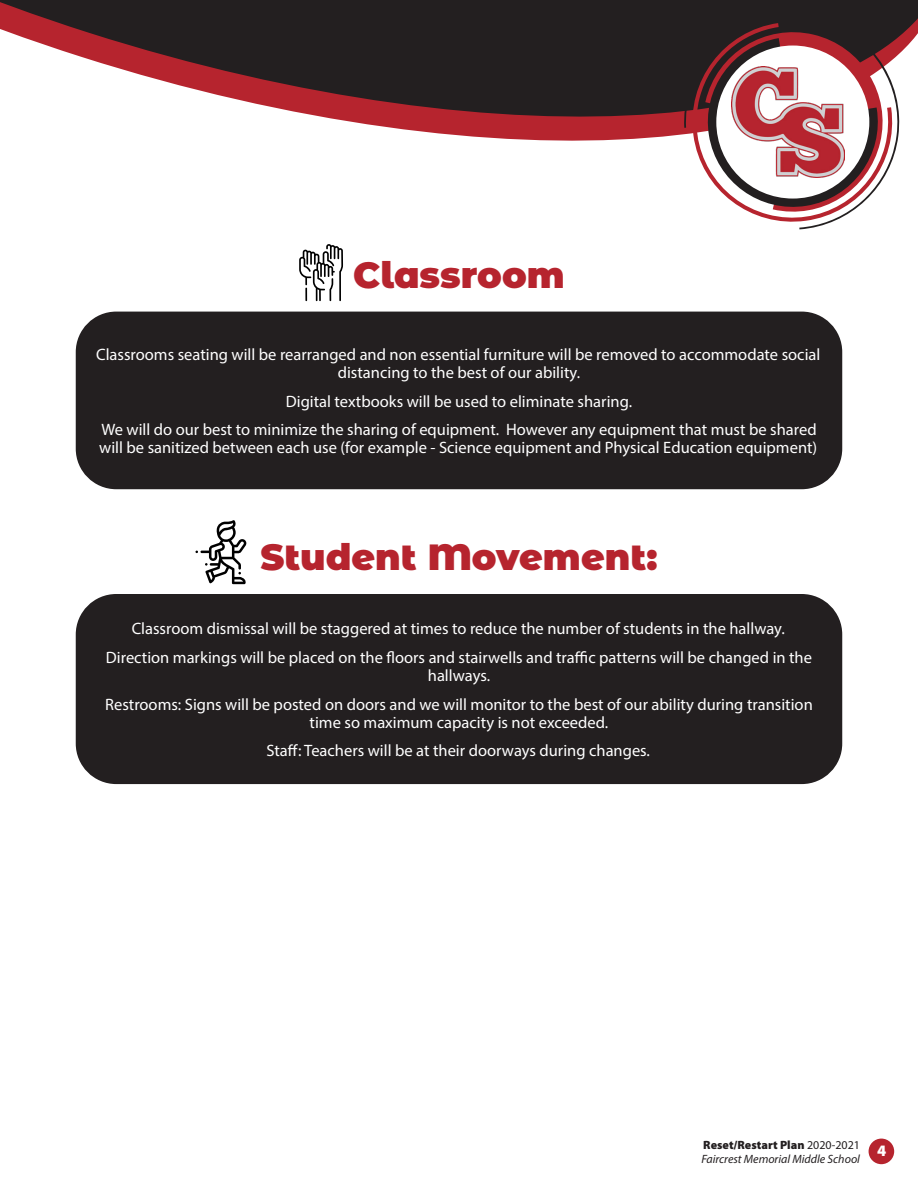
<style>
.page{position:relative;width:918px;height:1188px;background:#fff}
.page>*{position:absolute;margin:0;border:0;box-sizing:border-box;transform-origin:0 0}
.t1{font:900 36.45px "Montserrat Alternates";color:#b6242e}
.Copy_box{font:16.5px/18px "Myriad Pro";color:#fff;text-align:center}
.t2{font:italic 12px/14.4px "Myriad Pro";color:#231f20}
.s1{font-weight:900;font-style:normal}
.s2{font-style:normal}
</style>
<div class="page">
<div style="left:869px;top:1139px;width:25px;height:25px;background:#b6242e;border-radius:50%"></div>
<svg style="left:0;top:0;width:918px;height:141px;fill:#231f20"></svg>
<svg style="left:684px;top:13px;width:219px;height:216px"></svg>
<div style="left:716px;top:46px;width:153px;height:153px;background:#fff;border-radius:50%"></div>
<img style="left:731px;top:66px;width:114px;height:112px">
<svg style="left:195px;top:520px;width:51px;height:64px"></svg>
<svg style="left:299px;top:244px;width:44px;height:57px"></svg>
<div style="left:76px;top:312px;width:766px;height:177px;background:#231f20;border-radius:40px"></div>
<div style="left:76px;top:594px;width:766px;height:190px;background:#231f20;border-radius:40px"></div>
<p class="t1" style="left:353px;top:248px;width:213px">Classroom</p>
<p class="Copy_box" style="left:96px;top:345px;width:726px">Classrooms seating will be rearranged and non essential furniture will be removed to accommodate social distancing to the best of our ability.</p>
<p class="Copy_box" style="left:286px;top:392px;width:348px">Digital textbooks will be used to eliminate sharing.</p>
<p class="Copy_box" style="left:99px;top:421px;width:720px;text-align:left">We will do our best to minimize the sharing of equipment. However any equipment that must be shared will be sanitized between each use (for example - Science equipment and Physical Education equipment)</p>
<p class="t1" style="left:261px;top:530px;width:398px">Student Movement:</p>
<p class="Copy_box" style="left:132px;top:619px;width:655px">Classroom dismissal will be staggered at times to reduce the number of students in the hallway.</p>
<p class="Copy_box" style="left:106px;top:648px;width:708px">Direction markings will be placed on the floors and stairwells and traffic patterns will be changed in the hallways.</p>
<p class="Copy_box" style="left:105px;top:695px;width:709px">Restrooms: Signs will be posted on doors and we will monitor to the best of our ability during transition time so maximum capacity is not exceeded.</p>
<p class="Copy_box" style="left:266px;top:742px;width:385px">Staff: Teachers will be at their doorways during changes.</p>
<p class="t2" style="left:701px;top:1137px;width:186px"><span class="s1">Reset/Restart Plan</span> <span class="s2">2020-2021<br></span>Faircrest Memorial Middle School <sup>4</sup></p>
</div>
